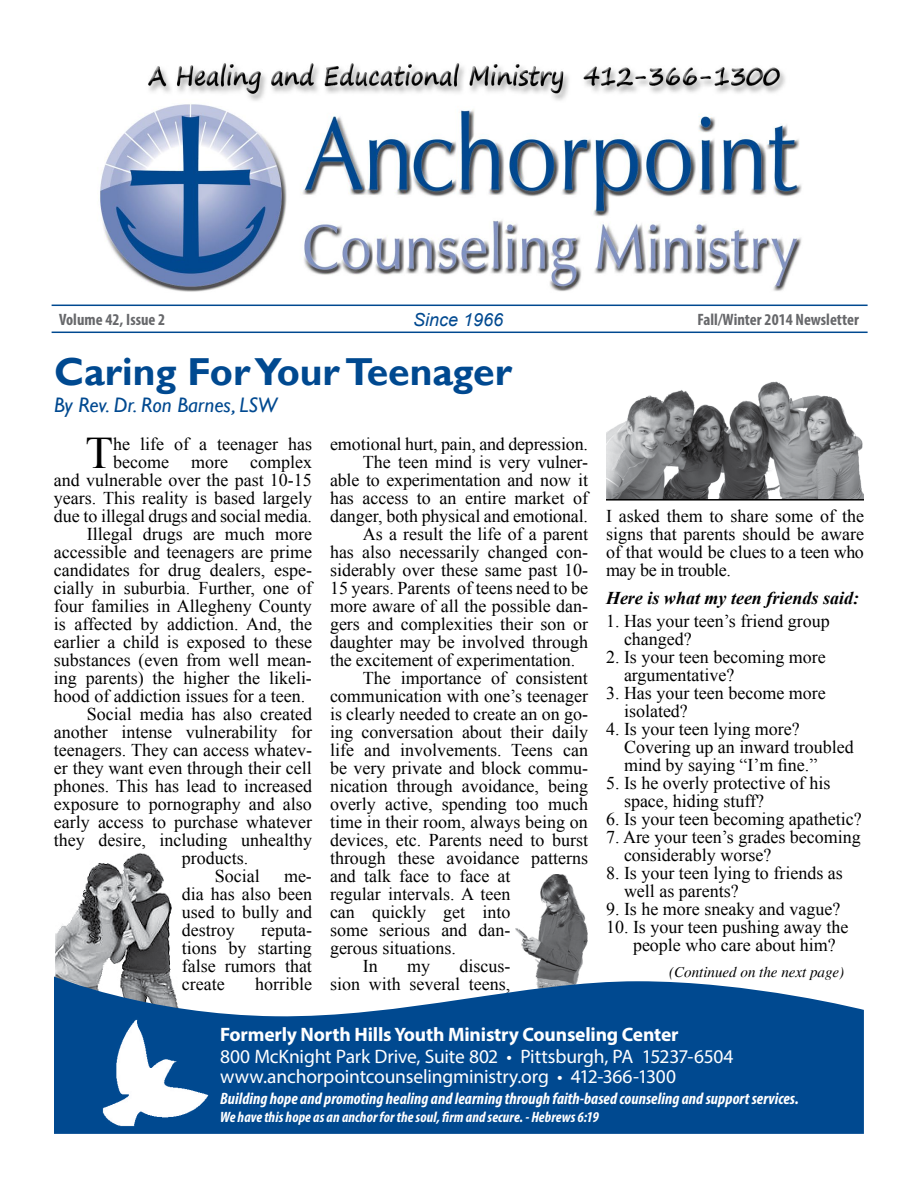
<style>
.page{position:relative;width:918px;height:1188px;background:#fff}
.page>*{position:absolute;margin:0;border:0;box-sizing:border-box;transform-origin:0 0}
.t1{font:45.15px "Times New Roman";color:#000}
.t2{font:700 39px "Gill Sans";color:#004990}
.t3{font:italic 21px "Gill Sans";color:#004990}
.t4{font:19.5px/19.5px "Myriad Pro";letter-spacing:-.01em;color:#fff}
.t5{font:700 19.5px "Myriad Pro";letter-spacing:-.01em;color:#fff}
.t6{font:18px/18px "Times New Roman";color:#000}
.t7{font:italic 700 18px "Times New Roman";color:#000}
.t8{font:italic 18px "Arial";color:#004990}
.t9{font:italic 700 condensed 16.5px "Myriad Pro";letter-spacing:.005em;color:#fff}
.t10{font:700 condensed 16.5px "Myriad Pro";color:#67686b}
.t11{font:italic 700 condensed 15px "Myriad Pro";letter-spacing:.005em;color:#fff}
.t12{font:italic 15px "Times";color:#000}
</style>
<div class="page">
<img style="left:516px;top:874px;width:72px;height:102px">
<img style="left:56px;top:853px;width:116px;height:123px">
<img style="left:78px;top:63px;width:759px;height:242px">
<hr style="left:52px;top:305px;width:816px;height:1px;background:#004990">
<hr style="left:52px;top:332px;width:816px;height:1px;background:#004990">
<img style="left:606px;top:381px;width:258px;height:118px">
<hr style="left:606px;top:499px;width:258px;height:2px;background:#000">
<svg style="left:54px;top:976px;width:810px;height:158px;background:#25639f"></svg>
<img style="left:102px;top:1018px;width:108px;height:109px">
<p class="t10" style="left:59px;top:309px;width:108px">Volume 42, Issue 2</p>
<p class="t8" style="left:413px;top:308px;width:92px">Since 1966</p>
<p class="t10" style="left:698px;top:309px;width:163px">Fall/Winter 2014 Newsletter</p>
<h2 class="t2" style="left:54px;top:349px;width:460px">Caring For Your Teenager</h2>
<p class="t3" style="left:54px;top:393px;width:225px">By Rev. Dr. Ron Barnes, LSW</p>
<p class="t6" style="left:330px;top:435px;width:260px">emotional hurt, pain, and depression.</p>
<p class="t6" style="left:363px;top:453px;width:226px">The teen mind is very vulner-</p>
<p class="t6" style="left:330px;top:471px;width:260px">able to experimentation and now it</p>
<p class="t6" style="left:330px;top:489px;width:260px">has access to an entire market of</p>
<p class="t6" style="left:330px;top:507px;width:260px">danger, both physical and emotional.</p>
<p class="t6" style="left:363px;top:525px;width:227px">As a result the life of a parent</p>
<p class="t6" style="left:330px;top:543px;width:260px">has also necessarily changed con-</p>
<p class="t6" style="left:330px;top:561px;width:259px">siderably over these same past 10-</p>
<p class="t6" style="left:330px;top:579px;width:260px">15 years. Parents of teens need to be</p>
<p class="t6" style="left:330px;top:597px;width:260px">more aware of all the possible dan-</p>
<p class="t6" style="left:330px;top:615px;width:260px">gers and complexities their son or</p>
<p class="t6" style="left:330px;top:633px;width:260px">daughter may be involved through</p>
<p class="t6" style="left:330px;top:651px;width:247px">the excitement of experimentation.</p>
<p class="t6" style="left:363px;top:669px;width:227px">The importance of consistent</p>
<p class="t6" style="left:330px;top:687px;width:260px">communication with one’s teenager</p>
<p class="t6" style="left:330px;top:705px;width:260px">is clearly needed to create an on go-</p>
<p class="t6" style="left:330px;top:723px;width:260px">ing conversation about their daily</p>
<p class="t6" style="left:330px;top:741px;width:260px">life and involvements. Teens can</p>
<p class="t6" style="left:330px;top:759px;width:259px">be very private and block commu-</p>
<p class="t6" style="left:330px;top:777px;width:260px">nication through avoidance, being</p>
<p class="t6" style="left:330px;top:795px;width:260px">overly active, spending too much</p>
<p class="t6" style="left:330px;top:813px;width:259px">time in their room, always being on</p>
<p class="t6" style="left:330px;top:831px;width:260px">devices, etc. Parents need to burst</p>
<p class="t6" style="left:330px;top:849px;width:260px">through these avoidance patterns</p>
<p class="t6" style="left:330px;top:867px;width:182px">and talk face to face at</p>
<p class="t6" style="left:330px;top:885px;width:182px">regular intervals. A teen</p>
<p class="t6" style="left:330px;top:903px;width:182px">can quickly get into</p>
<p class="t6" style="left:330px;top:921px;width:182px">some serious and dan-</p>
<p class="t6" style="left:330px;top:939px;width:127px">gerous situations.</p>
<p class="t6" style="left:363px;top:957px;width:16px">In</p>
<p class="t6" style="left:407px;top:957px;width:25px">my</p>
<h1 class="t1" style="left:86px;top:422px;width:29px">T</h1>
<p class="t6" style="left:113px;top:435px;width:200px">he life of a teenager has</p>
<p class="t6" style="left:113px;top:453px;width:200px">become more complex</p>
<p class="t6" style="left:54px;top:471px;width:259px">and vulnerable over the past 10-15</p>
<p class="t6" style="left:54px;top:489px;width:260px">years. This reality is based largely</p>
<p class="t6" style="left:54px;top:507px;width:260px">due to illegal drugs and social media.</p>
<p class="t6" style="left:87px;top:525px;width:227px">Illegal drugs are much more</p>
<p class="t6" style="left:54px;top:543px;width:260px">accessible and teenagers are prime</p>
<p class="t6" style="left:54px;top:561px;width:260px">candidates for drug dealers, espe-</p>
<p class="t6" style="left:54px;top:579px;width:260px">cially in suburbia. Further, one of</p>
<p class="t6" style="left:54px;top:597px;width:260px">four families in Allegheny County</p>
<p class="t6" style="left:54px;top:615px;width:260px">is affected by addiction. And, the</p>
<p class="t6" style="left:54px;top:633px;width:260px">earlier a child is exposed to these</p>
<p class="t6" style="left:54px;top:651px;width:259px">substances (even from well mean-</p>
<p class="t6" style="left:54px;top:669px;width:259px">ing parents) the higher the likeli-</p>
<p class="t6" style="left:54px;top:687px;width:253px">hood of addiction issues for a teen.</p>
<p class="t6" style="left:87px;top:705px;width:227px">Social media has also created</p>
<p class="t6" style="left:54px;top:723px;width:260px">another intense vulnerability for</p>
<p class="t6" style="left:54px;top:741px;width:260px">teenagers. They can access whatev-</p>
<p class="t6" style="left:54px;top:759px;width:259px">er they want even through their cell</p>
<p class="t6" style="left:54px;top:777px;width:260px">phones. This has lead to increased</p>
<p class="t6" style="left:54px;top:795px;width:259px">exposure to pornography and also</p>
<p class="t6" style="left:54px;top:813px;width:260px">early access to purchase whatever</p>
<p class="t6" style="left:54px;top:831px;width:260px">they desire, including unhealthy</p>
<p class="t6" style="left:182px;top:849px;width:68px">products.</p>
<p class="t6" style="left:215px;top:867px;width:46px">Social</p>
<p class="t6" style="left:606px;top:507px;width:260px;text-align:justify">I asked them to share some of the signs that parents should be aware of that would be clues to a teen who may be in trouble.</p>
<p class="t7" style="left:606px;top:586px;width:255px">Here is what my teen friends said:</p>
<p class="t6" style="left:624px;top:612px;width:207px;text-indent:-18px">1. Has your teen’s friend group changed?</p>
<p class="t6" style="left:624px;top:648px;width:203px;text-indent:-18px">2. Is your teen becoming more argumentative?</p>
<p class="t6" style="left:624px;top:684px;width:203px;text-indent:-18px">3. Has your teen become more isolated?</p>
<p class="t6" style="left:624px;top:720px;width:231px;text-indent:-18px">4. Is your teen lying more?<br>Covering up an inward troubled mind by saying “I’m fine.”</p>
<p class="t6" style="left:624px;top:774px;width:208px;text-indent:-18px">5. Is he overly protective of his space, hiding stuff?</p>
<p class="t6" style="left:606px;top:810px;width:257px">6. Is your teen becoming apathetic?</p>
<p class="t6" style="left:624px;top:828px;width:238px;text-indent:-18px">7. Are your teen’s grades becoming considerably worse?</p>
<p class="t6" style="left:624px;top:864px;width:220px;text-indent:-18px">8. Is your teen lying to friends as well as parents?</p>
<p class="t6" style="left:606px;top:900px;width:236px">9. Is he more sneaky and vague?</p>
<p class="t6" style="left:633px;top:918px;width:217px;text-indent:-27px">10. Is your teen pushing away the people who care about him?</p>
<p class="t6" style="left:182px;top:867px;width:132px;text-align:justify;text-indent:102px">me&shy;dia has also been used to bully and destroy</p>
<p class="t6" style="left:182px;top:921px;width:132px;text-align:justify;text-indent:79px">reputa&shy;tions by starting false rumors that create</p>
<p class="t6" style="left:330px;top:957px;width:182px;text-align:right">discus-<br>sion with several teens,</p>
<p class="t12" style="left:669px;top:963px;width:176px">(Continued on the next page)</p>
<p class="t6" style="left:255px;top:975px;width:58px">horrible</p>
<p class="t5" style="left:220px;top:1021px;width:460px">Formerly North Hills Youth Ministry Counseling Center</p>
<p class="t4" style="left:220px;top:1046px;width:515px">800 McKnight Park Drive, Suite 802 • Pittsburgh, PA 15237-6504 www.anchorpointcounselingministry.org • 412-366-1300</p>
<p class="t9" style="left:220px;top:1088px;width:580px">Building hope and promoting healing and learning through faith-based counseling and support services.</p>
<p class="t11" style="left:220px;top:1107px;width:380px">We have this hope as an anchor for the soul, firm and secure. - Hebrews 6:19</p>
</div>
